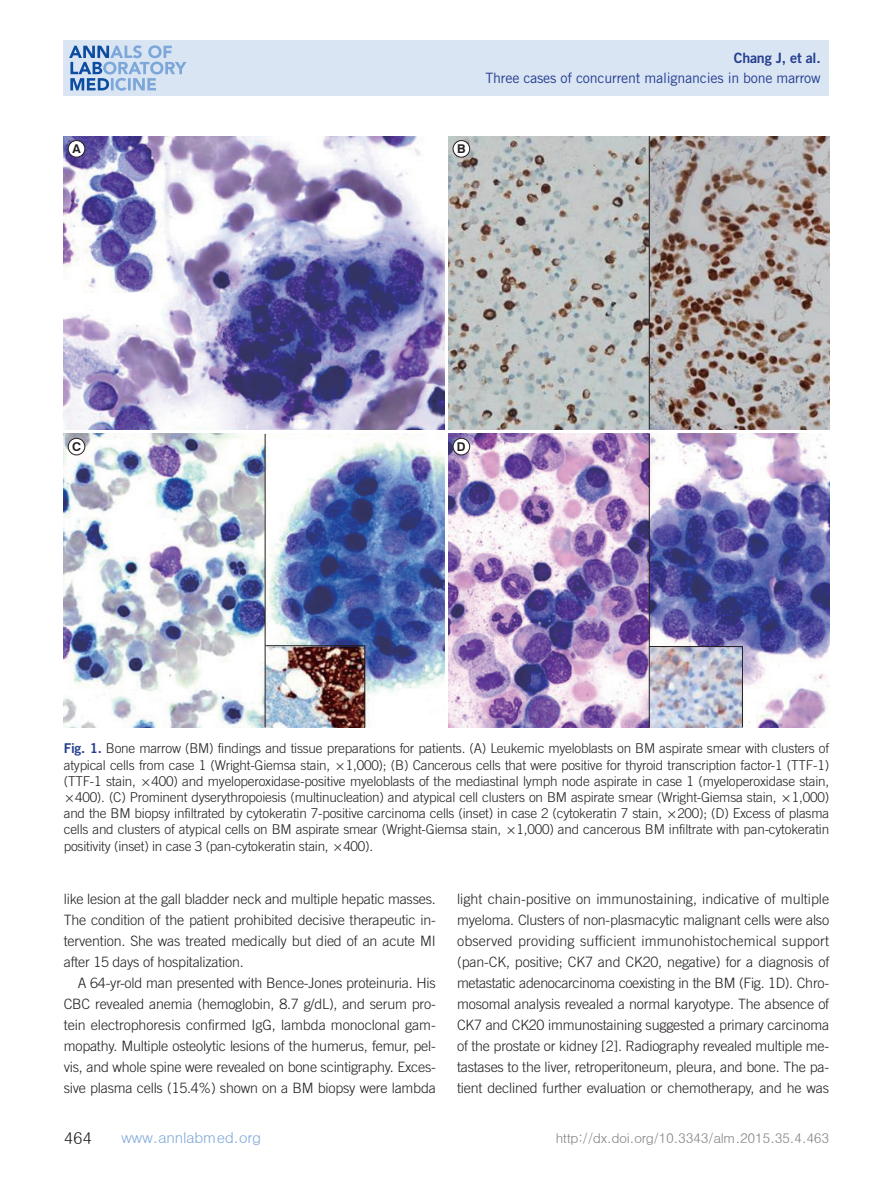
<style>
.page{position:relative;width:893px;height:1191px;background:#fff}
.page>*{position:absolute;margin:0;border:0;box-sizing:border-box;transform-origin:0 0}
.URL{font:16.5px "Dotum";color:#231f20}
.URL-2{font:15px "Dotum";letter-spacing:-.02em;color:#7ca7d8}
.본문{font:300 14.25px/21px "Trade Gothic LT Std";letter-spacing:-.015em;color:#231f20;text-align:justify}
.하시라제목{font:14.25px "Trade Gothic LT Std";letter-spacing:-.015em;color:#253f8e}
.하시라이름{font:14.25px "Trade Gothic LT Std Bd 2";letter-spacing:-.015em;color:#253f8e}
.표제목_그림설명{font:300 13.5px/16.2px "Trade Gothic LT Std";letter-spacing:-.015em;color:#231f20;text-align:justify}
.t1{font:13.5px "Dotum";letter-spacing:-.03em;color:#808285}
.t2{font:700 12.15px "Swiss 721 BT";color:#231f20}
.s1{font-family:"Trade Gothic LT Std Bd 2";font-weight:400;color:#253f8e}
</style>
<div class="page">
<div style="left:64px;top:40px;width:765px;height:56px;background:#dae5f4"></div>
<svg style="left:69px;top:45px;width:118px;height:46px"></svg>
<img style="left:64px;top:136px;width:380px;height:293px">
<img style="left:64px;top:434px;width:380px;height:293px">
<img style="left:449px;top:136px;width:380px;height:293px">
<img style="left:449px;top:434px;width:380px;height:293px">
<div style="left:68px;top:141px;width:17px;height:16px;background:#fff;border-radius:50%"></div>
<div style="left:68px;top:140px;width:17px;height:17px;border:1px solid #231f20;border-radius:50%"></div>
<div style="left:68px;top:438px;width:17px;height:17px;background:#fff;border-radius:50%"></div>
<div style="left:68px;top:438px;width:17px;height:17px;border:1px solid #231f20;border-radius:50%"></div>
<div style="left:453px;top:141px;width:17px;height:16px;background:#fff;border-radius:50%"></div>
<div style="left:453px;top:140px;width:17px;height:17px;border:1px solid #231f20;border-radius:50%"></div>
<div style="left:453px;top:438px;width:17px;height:17px;background:#fff;border-radius:50%"></div>
<div style="left:453px;top:438px;width:17px;height:17px;border:1px solid #231f20;border-radius:50%"></div>
<hr style="left:265px;top:434px;width:1px;height:293px;background:#231f20">
<hr style="left:364px;top:645px;width:1px;height:82px;background:#231f20">
<hr style="left:742px;top:646px;width:1px;height:81px;background:#231f20">
<hr style="left:265px;top:645px;width:100px;height:1px;background:#231f20">
<hr style="left:649px;top:646px;width:93px;height:1px;background:#231f20">
<hr style="left:649px;top:434px;width:1px;height:293px;background:#231f20">
<hr style="left:649px;top:136px;width:1px;height:293px;background:#231f20">
<p class="t2" style="left:72px;top:141px;width:10px">A</p>
<p class="t2" style="left:72px;top:439px;width:10px">C</p>
<p class="하시라이름" style="left:734px;top:49px;width:88px">Chang J, et al.</p>
<p class="하시라제목" style="left:485px;top:69px;width:337px">Three cases of concurrent malignancies in bone marrow</p>
<p class="t2" style="left:457px;top:141px;width:10px">B</p>
<p class="t2" style="left:457px;top:439px;width:10px">D</p>
<p class="표제목_그림설명" style="left:64px;top:740px;width:767px"><span class="s1">Fig. 1.</span> Bone marrow (BM) findings and tissue preparations for patients. (A) Leukemic myeloblasts on BM aspirate smear with clusters of atypical cells from case 1 (Wright-Giemsa stain, ×1,000); (B) Cancerous cells that were positive for thyroid transcription factor-1 (TTF-1) (TTF-1 stain, ×400) and myeloperoxidase-positive myeloblasts of the mediastinal lymph node aspirate in case 1 (myeloperoxidase stain, ×400). (C) Prominent dyserythropoiesis (multinucleation) and atypical cell clusters on BM aspirate smear (Wright-Giemsa stain, ×1,000) and the BM biopsy infiltrated by cytokeratin 7-positive carcinoma cells (inset) in case 2 (cytokeratin 7 stain, ×200); (D) Excess of plasma cells and clusters of atypical cells on BM aspirate smear (Wright-Giemsa stain, ×1,000) and cancerous BM infiltrate with pan-cytokeratin positivity (inset) in case 3 (pan-cytokeratin stain, ×400).</p>
<p class="본문" style="left:64px;top:888px;width:374px">like lesion at the gall bladder neck and multiple hepatic masses.<br>The condition of the patient prohibited decisive therapeutic in&shy;tervention. She was treated medically but died of an acute MI after 15 days of hospitalization.</p>
<p class="본문" style="left:64px;top:972px;width:374px;text-indent:14px">A 64-yr-old man presented with Bence-Jones proteinuria. His CBC revealed anemia (hemoglobin, 8.7 g/dL), and serum pro&shy;tein electrophoresis confirmed IgG, lambda monoclonal gam&shy;mopathy. Multiple osteolytic lesions of the humerus, femur, pel&shy;vis, and whole spine were revealed on bone scintigraphy. Exces&shy;sive plasma cells (15.4%) shown on a BM biopsy were lambda</p>
<p class="본문" style="left:457px;top:888px;width:374px">light chain-positive on immunostaining, indicative of multiple myeloma. Clusters of non-plasmacytic malignant cells were also observed providing sufficient immunohistochemical support (pan-CK, positive; CK7 and CK20, negative) for a diagnosis of metastatic adenocarcinoma coexisting in the BM (Fig. 1D). Chro&shy;mosomal analysis revealed a normal karyotype. The absence of CK7 and CK20 immunostaining suggested a primary carcinoma of the prostate or kidney [2]. Radiography revealed multiple me&shy;tastases to the liver, retroperitoneum, pleura, and bone. The pa&shy;tient declined further evaluation or chemotherapy, and he was</p>
<p class="URL" style="left:64px;top:1129px;width:30px">464</p>
<p class="URL-2" style="left:121px;top:1130px;width:142px">www.annlabmed.org</p>
<p class="t1" style="left:556px;top:1131px;width:275px">http://dx.doi.org/10.3343/alm.2015.35.4.463</p>
</div>
